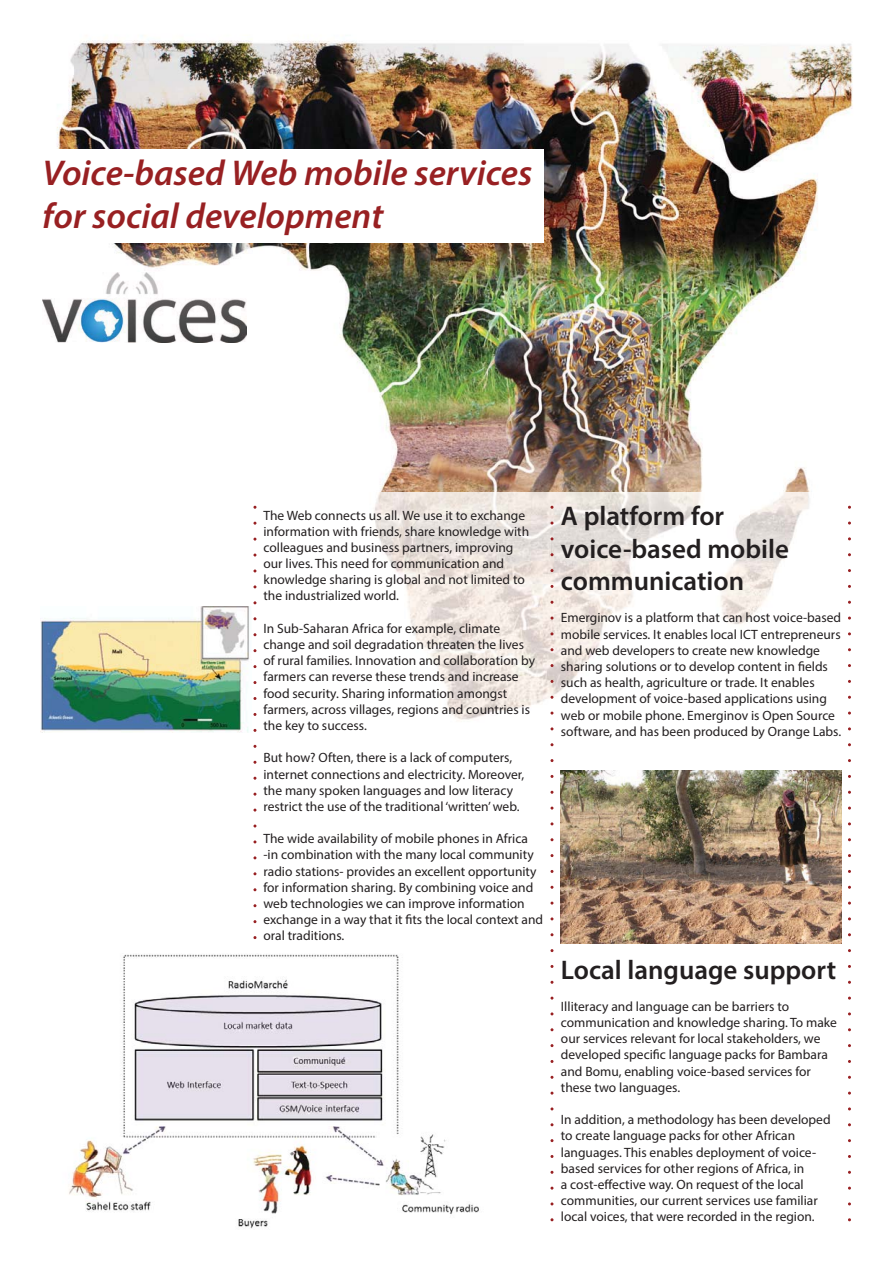
<style>
.page{position:relative;width:893px;height:1263px;background:#fff}
.page>*{position:absolute;margin:0;border:0;box-sizing:border-box;transform-origin:0 0}
.t1{font:italic 600 36px/43.2px "Myriad Pro";color:#982022}
.t2{font:600 27px/32.4px "Myriad Pro";color:#231f20}
.t3{font:13.5px/16.2px "Myriad Pro";color:#231f20}
</style>
<div class="page">
<img style="left:69px;top:954px;width:410px;height:275px">
<img style="left:42px;top:35px;width:811px;height:698px">
<img style="left:42px;top:273px;width:204px;height:69px">
<img style="left:256px;top:493px;width:594px;height:270px">
<div style="left:42px;top:149px;width:502px;height:94px;background:#fff"></div>
<svg style="left:253px;top:506px;width:3px;height:433px"></svg>
<svg style="left:550px;top:506px;width:3px;height:715px"></svg>
<svg style="left:848px;top:506px;width:3px;height:715px"></svg>
<img style="left:561px;top:770px;width:280px;height:174px">
<img style="left:40px;top:606px;width:211px;height:126px">
<h1 class="t1" style="left:42px;top:153px;width:491px">Voice-based Web mobile services for social development</h1>
<p class="t3" style="left:263px;top:508px;width:267px">The Web connects us all. We use it to exchange information with friends, share knowledge with colleagues and business partners, improving our lives. This need for communication and knowledge sharing is global and not limited to the industrialized world.</p>
<p class="t3" style="left:263px;top:621px;width:273px">In Sub-Saharan Africa for example, climate change and soil degradation threaten the lives of rural families. Innovation and collaboration by farmers can reverse these trends and increase food security. Sharing information amongst farmers, across villages, regions and countries is the key to success.</p>
<p class="t3" style="left:263px;top:751px;width:262px">But how? Often, there is a lack of computers, internet connections and electricity. Moreover, the many spoken languages and low literacy restrict the use of the traditional ‘written’ web.</p>
<p class="t3" style="left:263px;top:831px;width:281px">The wide availability of mobile phones in Africa -in combination with the many local community radio stations- provides an excellent opportunity for information sharing. By combining voice and web technologies we can improve information exchange in a way that it fits the local context and oral traditions.</p>
<h2 class="t2" style="left:561px;top:502px;width:230px">A platform for voice-based mobile communication</h2>
<p class="t3" style="left:561px;top:611px;width:282px">Emerginov is a platform that can host voice-based mobile services. It enables local ICT entrepreneurs and web developers to create new knowledge sharing solutions or to develop content in fields such as health, agriculture or trade. It enables development of voice-based applications using web or mobile phone. Emerginov is Open Source software, and has been produced by Orange Labs.</p>
<h2 class="t2" style="left:561px;top:955px;width:277px">Local language support</h2>
<p class="t3" style="left:561px;top:999px;width:277px">Illiteracy and language can be barriers to communication and knowledge sharing. To make our services relevant for local stakeholders, we developed specific language packs for Bambara and Bomu, enabling voice-based services for these two languages.</p>
<p class="t3" style="left:561px;top:1112px;width:271px">In addition, a methodology has been developed to create language packs for other African languages. This enables deployment of voice&shy;based services for other regions of Africa, in<br>a cost-effective way. On request of the local communities, our current services use familiar local voices, that were recorded in the region.</p>
</div>
